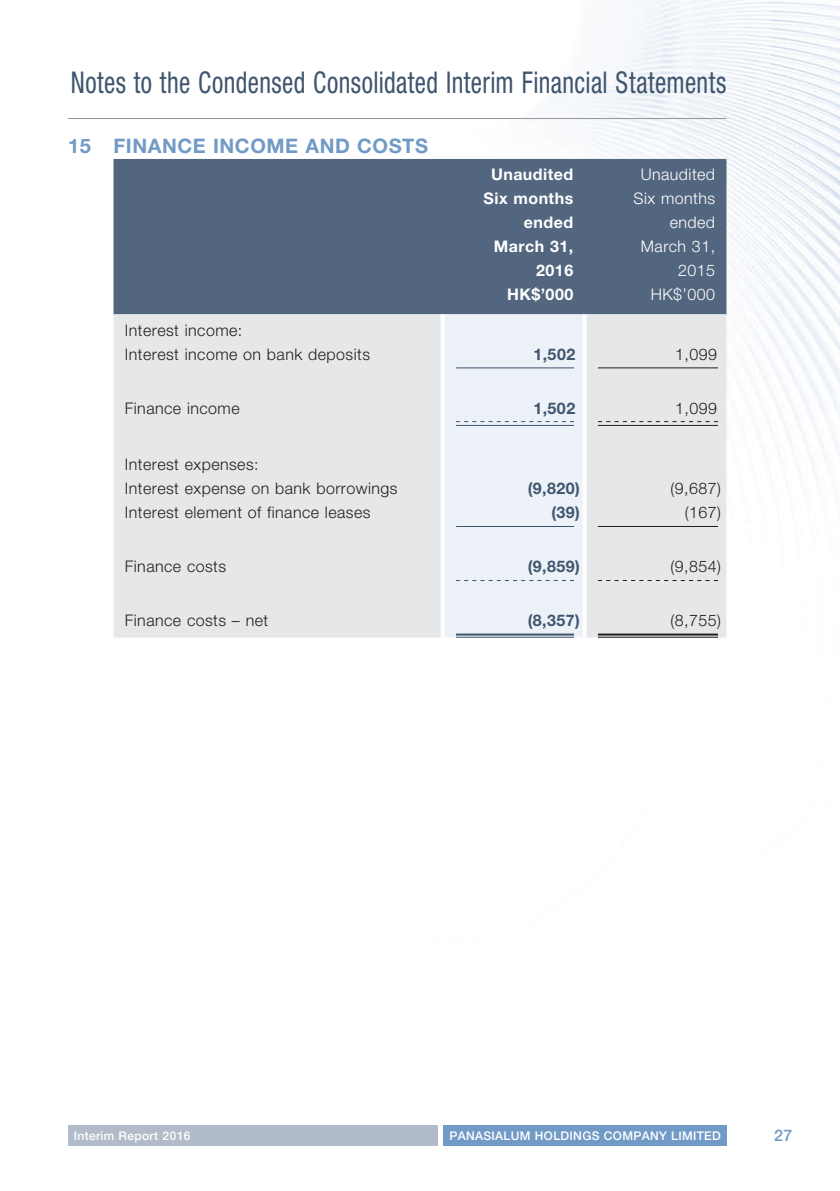
<style>
.page{position:relative;width:840px;height:1191px;background:#fff}
.page>*{position:absolute;margin:0;border:0;box-sizing:border-box;transform-origin:0 0}
.t1{font:condensed 30px "Helvetica Neue LT Std";letter-spacing:.015em;color:#3f556e;scale:.84 1}
.t2{font:700 20px "Helvetica Neue LT Std";letter-spacing:.03em;color:#719ac7}
.t3{font:300 16px/24px "Helvetica Neue LT Std";letter-spacing:.03em;color:#231f20}
.t4{font:700 16px/24px "Helvetica Neue LT Std";letter-spacing:.03em;color:#fff;text-align:right}
.t5{font:300 16px/24px "Helvetica Neue LT Std";letter-spacing:.03em;color:#fff;text-align:right}
.t6{font:700 16px "Helvetica Neue LT Std";letter-spacing:.03em;color:#3f556e}
.t7{font:500 16px "Helvetica Neue LT Std";color:#719ac7}
.t8{font:500 12px "Helvetica Neue LT Std";letter-spacing:.03em;color:#fff}
</style>
<div class="page">
<img style="left:68px;top:0;width:771px;height:1146px">
<hr style="left:68px;top:118px;width:658px;height:1px;background:#939598">
<div style="left:443px;top:1125px;width:283px;height:20px;background:#719ac7"></div>
<div style="left:68px;top:1125px;width:369px;height:20px;background:#b2bbca"></div>
<div style="left:113px;top:159px;width:613px;height:155px;background:#53667f"></div>
<div style="left:113px;top:314px;width:613px;height:323px;background:#e6e7e9"></div>
<div style="left:444px;top:314px;width:138px;height:323px;background:#edf1f8"></div>
<svg style="left:440px;top:314px;width:4px;height:24px"></svg>
<hr style="left:582px;top:314px;width:4px;height:24px;background:#fff">
<svg style="left:440px;top:338px;width:4px;height:24px"></svg>
<hr style="left:582px;top:338px;width:4px;height:24px;background:#fff">
<svg style="left:440px;top:368px;width:4px;height:24px"></svg>
<hr style="left:582px;top:368px;width:4px;height:24px;background:#fff">
<svg style="left:440px;top:392px;width:4px;height:24px"></svg>
<hr style="left:582px;top:392px;width:4px;height:24px;background:#fff">
<svg style="left:440px;top:425px;width:4px;height:24px"></svg>
<hr style="left:582px;top:425px;width:4px;height:24px;background:#fff">
<svg style="left:440px;top:449px;width:4px;height:24px"></svg>
<hr style="left:582px;top:449px;width:4px;height:24px;background:#fff">
<svg style="left:440px;top:473px;width:4px;height:24px"></svg>
<hr style="left:582px;top:473px;width:4px;height:24px;background:#fff">
<svg style="left:440px;top:497px;width:4px;height:24px"></svg>
<hr style="left:582px;top:497px;width:4px;height:24px;background:#fff">
<svg style="left:440px;top:527px;width:4px;height:24px"></svg>
<hr style="left:582px;top:527px;width:4px;height:24px;background:#fff">
<svg style="left:440px;top:551px;width:4px;height:24px"></svg>
<hr style="left:582px;top:551px;width:4px;height:24px;background:#fff">
<svg style="left:440px;top:581px;width:4px;height:24px"></svg>
<hr style="left:582px;top:581px;width:4px;height:24px;background:#fff">
<svg style="left:440px;top:605px;width:4px;height:24px"></svg>
<hr style="left:582px;top:605px;width:4px;height:24px;background:#fff">
<svg style="left:440px;top:362px;width:4px;height:6px"></svg>
<svg style="left:440px;top:416px;width:4px;height:9px"></svg>
<svg style="left:440px;top:521px;width:4px;height:6px"></svg>
<svg style="left:440px;top:575px;width:4px;height:6px"></svg>
<svg style="left:582px;top:362px;width:4px;height:6px"></svg>
<svg style="left:582px;top:416px;width:4px;height:9px"></svg>
<svg style="left:582px;top:521px;width:4px;height:6px"></svg>
<svg style="left:582px;top:575px;width:4px;height:6px"></svg>
<svg style="left:440px;top:629px;width:4px;height:8px"></svg>
<svg style="left:582px;top:629px;width:4px;height:8px"></svg>
<hr style="left:456px;top:367px;width:117px;height:1px;background:#3f556e">
<hr style="left:597px;top:367px;width:120px;height:1px;background:#231f20">
<svg style="left:456px;top:421px;width:117px;height:1px"></svg>
<hr style="left:456px;top:425px;width:117px;height:1px;background:#3f556e">
<svg style="left:597px;top:421px;width:120px;height:1px"></svg>
<hr style="left:597px;top:425px;width:120px;height:1px;background:#231f20">
<hr style="left:456px;top:526px;width:117px;height:1px;background:#3f556e">
<hr style="left:597px;top:526px;width:120px;height:1px;background:#231f20">
<svg style="left:456px;top:580px;width:117px;height:1px"></svg>
<svg style="left:597px;top:580px;width:120px;height:1px"></svg>
<hr style="left:456px;top:633px;width:117px;height:2px;background:#3f556e">
<hr style="left:456px;top:637px;width:117px;height:1px;background:#3f556e">
<hr style="left:597px;top:633px;width:120px;height:2px;background:#231f20">
<hr style="left:597px;top:637px;width:120px;height:1px;background:#231f20">
<h1 class="t1" style="left:71px;top:65px;width:781px">Notes to the Condensed Consolidated Interim Financial Statements</h1>
<p class="t2" style="left:68px;top:133px;width:38px">15 FI</p>
<p class="t2" style="left:132px;top:133px;width:119px">NANCE INCOME</p>
<p class="t2" style="left:305px;top:133px;width:67px">AND COSTS</p>
<p class="t3" style="left:125px;top:317px;width:246px">Interest income:<br>Interest income on bank deposits</p>
<p class="t4" style="left:483px;top:162px;width:91px">Unaudited<br>Six months ended<br>March 31,<br>2016<br>HK$’000</p>
<p class="t5" style="left:633px;top:162px;width:83px">Unaudited<br>Six months ended<br>March 31,<br>2015<br>HK$’000</p>
<p class="t6" style="left:533px;top:344px;width:43px">1,502</p>
<p class="t3" style="left:675px;top:341px;width:43px">1,099</p>
<p class="t3" style="left:125px;top:396px;width:116px">Finance income</p>
<p class="t6" style="left:533px;top:398px;width:43px">1,502</p>
<p class="t3" style="left:675px;top:396px;width:43px">1,099</p>
<p class="t3" style="left:125px;top:452px;width:274px">Interest expenses:<br>Interest expense on bank borrowings</p>
<p class="t6" style="left:527px;top:478px;width:54px">(9,820)</p>
<p class="t3" style="left:670px;top:476px;width:52px">(9,687)</p>
<p class="t3" style="left:125px;top:500px;width:247px">Interest element of finance leases</p>
<p class="t6" style="left:551px;top:502px;width:30px">(39)</p>
<p class="t3" style="left:684px;top:500px;width:38px">(167)</p>
<p class="t3" style="left:125px;top:554px;width:103px">Finance costs</p>
<p class="t6" style="left:527px;top:556px;width:54px">(9,859)</p>
<p class="t3" style="left:670px;top:554px;width:52px">(9,854)</p>
<p class="t3" style="left:125px;top:608px;width:145px">Finance costs – net</p>
<p class="t6" style="left:527px;top:610px;width:54px">(8,357)</p>
<p class="t3" style="left:670px;top:608px;width:52px">(8,755)</p>
<p class="t8" style="left:74px;top:1128px;width:118px">Interim Report 2016</p>
<p class="t8" style="left:449px;top:1128px;width:273px">PANASIALUM HOLDINGS COMPANY LIMITED</p>
<p class="t7" style="left:773px;top:1125px;width:20px">27</p>
</div>
